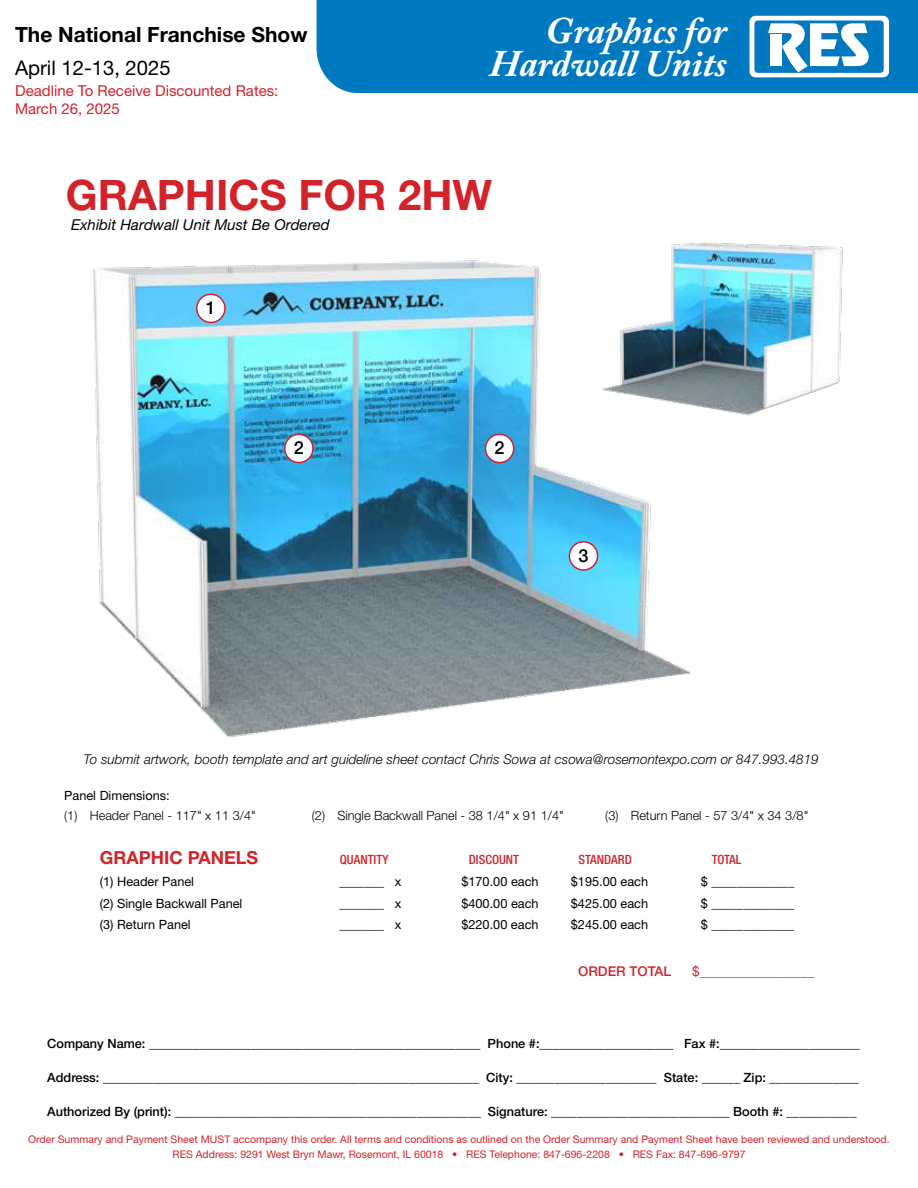
<style>
.page{position:relative;width:918px;height:1188px;background:#fff}
.page>*{position:absolute;margin:0;border:0;box-sizing:border-box;transform-origin:0 0}
.t1{font:700 42px "Helvetica Neue LT Std";color:#d2232a}
.t2{font:italic 700 37.35px/32.8px "Adobe Caslon Pro";color:#fff;text-align:right}
.t3{font:700 21px "Helvetica Neue LT Std";color:#000}
.t4{font:20.25px "Helvetica Neue LT Std";color:#000}
.t5{font:700 18px "Helvetica Neue LT Std";color:#d2232a}
.t6{font:500 18px "Helvetica Neue LT Std";color:#000}
.t7{font:15px/18px "Helvetica Neue LT Std";color:#d2232a}
.t8{font:italic 15px "Helvetica Neue LT Std";color:#000}
.t9{font:italic 300 13.5px "Helvetica Neue LT Std";color:#000}
.t10{font:500 13.5px "Helvetica Neue LT Std";color:#d2232a}
.t11{font:500 12.75px "Helvetica Neue LT Std";color:#000}
.t12{font:12.75px "Helvetica Neue LT Std";color:#000}
.t13{font:300 12.75px "Helvetica Neue LT Std";color:#000}
.t14{font:500 condensed 12.75px "Helvetica Neue LT Pro";color:#d2232a}
.t15{font:10.5px/15.3px "Helvetica Neue LT Std";color:#d2232a;text-align:center}
.s1{font-weight:400}
</style>
<div class="page">
<img style="left:91px;top:260px;width:600px;height:478px">
<img style="left:587px;top:242px;width:256px;height:232px">
<div style="left:197px;top:294px;width:28px;height:28px;background:#fff;border-radius:50%"></div>
<div style="left:196px;top:294px;width:30px;height:29px;border:2px solid #d2232a;border-radius:50%"></div>
<div style="left:285px;top:434px;width:28px;height:29px;background:#fff;border-radius:50%"></div>
<div style="left:284px;top:434px;width:30px;height:29px;border:2px solid #d2232a;border-radius:50%"></div>
<div style="left:486px;top:434px;width:28px;height:29px;background:#fff;border-radius:50%"></div>
<div style="left:485px;top:434px;width:29px;height:29px;border:2px solid #d2232a;border-radius:50%"></div>
<div style="left:569px;top:542px;width:29px;height:28px;background:#fff;border-radius:50%"></div>
<div style="left:569px;top:541px;width:29px;height:30px;border:2px solid #d2232a;border-radius:50%"></div>
<div style="left:317px;top:0;width:601px;height:93px;background:#0079c1"></div>
<svg style="left:750px;top:16px;width:139px;height:61px"></svg>
<div style="left:770px;top:34px;width:12px;height:32px;background:#fff"></div>
<h3 class="t3" style="left:15px;top:22px;width:294px">The National Franchise Show</h3>
<h3 class="t4" style="left:15px;top:56px;width:157px">April 12-13, 2025</h3>
<p class="t7" style="left:15px;top:81px;width:265px">Deadline To Receive Discounted Rates:<br>March 26, 2025</p>
<h2 class="t2" style="left:489px;top:14px;width:239px">Graphics for<br>Hardwall Units</h2>
<h1 class="t1" style="left:66px;top:169px;width:428px">GRAPHICS FOR 2HW</h1>
<p class="t8" style="left:71px;top:216px;width:260px">Exhibit Hardwall Unit Must Be Ordered</p>
<h3 class="t6" style="left:206px;top:297px;width:12px">1</h3>
<h3 class="t6" style="left:294px;top:437px;width:12px">2</h3>
<h3 class="t6" style="left:495px;top:437px;width:12px">2</h3>
<h3 class="t6" style="left:578px;top:545px;width:12px">3</h3>
<p class="t9" style="left:84px;top:751px;width:737px">To submit artwork, booth template and art guideline sheet contact Chris Sowa at csowa@rosemontexpo.com or 847.993.4819</p>
<p class="t12" style="left:64px;top:788px;width:107px">Panel Dimensions:</p>
<p class="t13" style="left:64px;top:808px;width:193px">(1) Header Panel - 117" x 11 3/4"</p>
<p class="t13" style="left:312px;top:808px;width:254px">(2) Single Backwall Panel - 38 1/4" x 91 1/4"</p>
<p class="t13" style="left:605px;top:808px;width:205px">(3) Return Panel - 57 3/4" x 34 3/8"</p>
<h3 class="t5" style="left:100px;top:847px;width:160px">GRAPHIC PANELS</h3>
<p class="t14" style="left:340px;top:852px;width:50px">QUANTITY</p>
<p class="t14" style="left:469px;top:852px;width:52px">DISCOUNT</p>
<p class="t14" style="left:578px;top:852px;width:55px">STANDARD</p>
<p class="t14" style="left:712px;top:852px;width:31px">TOTAL</p>
<p class="t12" style="left:100px;top:874px;width:96px">(1) Header Panel</p>
<p class="t12" style="left:340px;top:874px;width:63px">_______ x</p>
<p class="t12" style="left:461px;top:874px;width:79px">$170.00 each</p>
<p class="t12" style="left:571px;top:874px;width:79px">$195.00 each</p>
<p class="t12" style="left:701px;top:874px;width:95px">$ _____________</p>
<p class="t12" style="left:100px;top:896px;width:144px">(2) Single Backwall Panel</p>
<p class="t12" style="left:340px;top:896px;width:63px">_______ x</p>
<p class="t12" style="left:461px;top:896px;width:79px">$400.00 each</p>
<p class="t12" style="left:571px;top:896px;width:79px">$425.00 each</p>
<p class="t12" style="left:701px;top:896px;width:95px">$ _____________</p>
<p class="t12" style="left:100px;top:917px;width:92px">(3) Return Panel</p>
<p class="t12" style="left:340px;top:917px;width:63px">_______ x</p>
<p class="t12" style="left:461px;top:917px;width:79px">$220.00 each</p>
<p class="t12" style="left:571px;top:917px;width:79px">$245.00 each</p>
<p class="t12" style="left:701px;top:917px;width:95px">$ _____________</p>
<p class="t10" style="left:578px;top:963px;width:95px">ORDER TOTAL</p>
<p class="t10" style="left:692px;top:963px;width:124px"><span class="s1">$</span>_________________</p>
<p class="t11" style="left:47px;top:1036px;width:814px">Company Name: ____________________________________________________ Phone #:_____________________ Fax #:______________________</p>
<p class="t11" style="left:47px;top:1070px;width:813px">Address: ___________________________________________________________ City: ______________________ State: ______ Zip: ______________</p>
<p class="t11" style="left:47px;top:1103px;width:811px">Authorized By (print): ________________________________________________ Signature: ____________________________ Booth #: ___________</p>
<p class="t15" style="left:28px;top:1131px;width:863px">Order Summary and Payment Sheet MUST accompany this order. All terms and conditions as outlined on the Order Summary and Payment Sheet have been reviewed and understood.<br>RES Address: 9291 West Bryn Mawr, Rosemont, IL 60018 • RES Telephone: 847-696-2208 • RES Fax: 847-696-9797</p>
</div>
